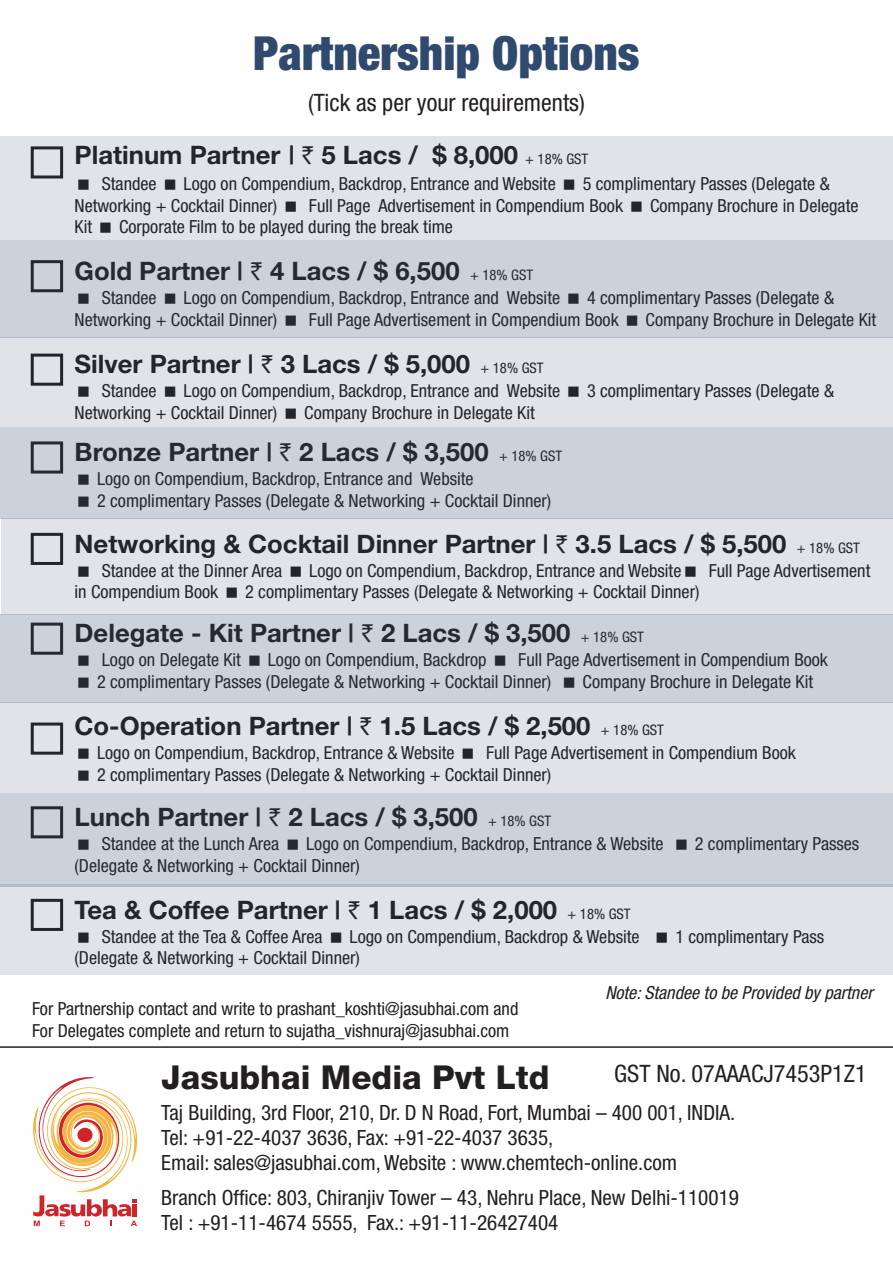
<style>
.page{position:relative;width:893px;height:1263px;background:#fff}
.page>*{position:absolute;margin:0;border:0;box-sizing:border-box;transform-origin:0 0}
.t1{font:900 condensed 47.1px "Helvetica Neue";color:#304a6e}
.t2{font:800 33px "Helvetica Neue";color:#231f20}
.t3{font:700 25.5px "Helvetica Neue";color:#231f20}
.t4{font:condensed 24px "Helvetica Neue";color:#231f20}
.t5{font:condensed 21px/25.2px "Helvetica Neue";color:#231f20}
.t6{font:condensed 18px/21.6px "Helvetica Neue";color:#231f20}
.t7{font:italic condensed 18px "Helvetica Neue";color:#231f20}
.s1{font-family:"Rupee";font-weight:400}
.s2{font-weight:400;font-stretch:condensed;font-size:14.4px}
</style>
<div class="page">
<svg style="left:33px;top:1077px;width:104px;height:149px"></svg>
<hr style="left:0;top:1046px;width:893px;height:2px;background:#231f20">
<div style="left:0;top:136px;width:893px;height:104px;background:#e0e4e9"></div>
<div style="left:0;top:240px;width:893px;height:97px;background:#cbd2db"></div>
<div style="left:1px;top:337px;width:892px;height:90px;background:#e0e4e9"></div>
<div style="left:0;top:427px;width:893px;height:92px;background:#cbd2db"></div>
<div style="left:1px;top:518px;width:892px;height:97px;background:#e0e4e9"></div>
<div style="left:0;top:615px;width:893px;height:88px;background:#cbd2db"></div>
<div style="left:1px;top:702px;width:892px;height:91px;background:#e0e4e9"></div>
<div style="left:0;top:793px;width:893px;height:93px;background:#cbd2db"></div>
<div style="left:0;top:884px;width:893px;height:91px;background:#e0e4e9"></div>
<h1 class="t1" style="left:253px;top:24px;width:388px">Partnership Options</h1>
<h3 class="t4" style="left:308px;top:88px;width:278px">(Tick as per your requirements)</h3>
<h3 class="t3" style="left:75px;top:139px;width:515px">Platinum Partner | <span class="s1">`</span> 5 Lacs / $ 8,000 <span class="s2">+ 18% GST</span></h3>
<p class="t6" style="left:102px;top:173px;width:56px">Standee</p>
<p class="t6" style="left:184px;top:173px;width:374px">Logo on Compendium, Backdrop, Entrance and Website</p>
<p class="t6" style="left:583px;top:173px;width:249px">5 complimentary Passes (Delegate &amp;</p>
<p class="t6" style="left:75px;top:194px;width:204px">Networking + Cocktail Dinner)</p>
<p class="t6" style="left:309px;top:194px;width:316px">Full Page Advertisement in Compendium Book</p>
<p class="t6" style="left:650px;top:194px;width:210px">Company Brochure in Delegate</p>
<p class="t6" style="left:75px;top:216px;width:19px">Kit</p>
<p class="t6" style="left:119px;top:216px;width:335px">Corporate Film to be played during the break time</p>
<h3 class="t3" style="left:75px;top:255px;width:460px">Gold Partner | <span class="s1">`</span> 4 Lacs / $ 6,500 <span class="s2">+ 18% GST</span></h3>
<p class="t6" style="left:102px;top:287px;width:56px">Standee</p>
<p class="t6" style="left:184px;top:287px;width:378px">Logo on Compendium, Backdrop, Entrance and Website</p>
<p class="t6" style="left:587px;top:287px;width:249px">4 complimentary Passes (Delegate &amp;</p>
<p class="t6" style="left:75px;top:308px;width:204px">Networking + Cocktail Dinner)</p>
<p class="t6" style="left:309px;top:308px;width:311px">Full Page Advertisement in Compendium Book</p>
<p class="t6" style="left:646px;top:308px;width:232px">Company Brochure in Delegate Kit</p>
<h3 class="t3" style="left:75px;top:348px;width:471px">Silver Partner | <span class="s1">`</span> 3 Lacs / $ 5,000 <span class="s2">+ 18% GST</span></h3>
<p class="t6" style="left:102px;top:380px;width:56px">Standee</p>
<p class="t6" style="left:184px;top:380px;width:378px">Logo on Compendium, Backdrop, Entrance and Website</p>
<p class="t6" style="left:587px;top:380px;width:249px">3 complimentary Passes (Delegate &amp;</p>
<p class="t6" style="left:75px;top:402px;width:204px">Networking + Cocktail Dinner)</p>
<p class="t6" style="left:304px;top:402px;width:232px">Company Brochure in Delegate Kit</p>
<h3 class="t3" style="left:75px;top:436px;width:489px">Bronze Partner | <span class="s1">`</span> 2 Lacs / $ 3,500 <span class="s2">+ 18% GST</span></h3>
<p class="t6" style="left:97px;top:468px;width:456px">Logo on Compendium, Backdrop, Entrance and Website<br>2 complimentary Passes (Delegate &amp; Networking + Cocktail Dinner)</p>
<h3 class="t3" style="left:75px;top:528px;width:787px">Networking &amp; Cocktail Dinner Partner | <span class="s1">`</span> 3.5 Lacs / $ 5,500 <span class="s2">+ 18% GST</span></h3>
<p class="t6" style="left:102px;top:559px;width:182px">Standee at the Dinner Area</p>
<p class="t6" style="left:309px;top:559px;width:374px">Logo on Compendium, Backdrop, Entrance and Website</p>
<p class="t6" style="left:709px;top:559px;width:163px">Full Page Advertisement</p>
<p class="t6" style="left:75px;top:581px;width:145px">in Compendium Book</p>
<p class="t6" style="left:245px;top:581px;width:456px">2 complimentary Passes (Delegate &amp; Networking + Cocktail Dinner)</p>
<h3 class="t3" style="left:75px;top:617px;width:571px">Delegate - Kit Partner | <span class="s1">`</span> 2 Lacs / $ 3,500 <span class="s2">+ 18% GST</span></h3>
<p class="t6" style="left:102px;top:649px;width:141px">Logo on Delegate Kit</p>
<p class="t6" style="left:268px;top:649px;width:220px">Logo on Compendium, Backdrop</p>
<p class="t6" style="left:97px;top:649px;width:732px;text-indent:421px">Full Page Advertisement in Compendium Book<br>2 complimentary Passes (Delegate &amp; Networking + Cocktail Dinner)</p>
<p class="t6" style="left:583px;top:671px;width:232px">Company Brochure in Delegate Kit</p>
<h3 class="t3" style="left:75px;top:710px;width:591px">Co-Operation Partner | <span class="s1">`</span> 1.5 Lacs / $ 2,500 <span class="s2">+ 18% GST</span></h3>
<p class="t6" style="left:97px;top:742px;width:359px">Logo on Compendium, Backdrop, Entrance &amp; Website</p>
<p class="t6" style="left:97px;top:742px;width:700px;text-indent:389px">Full Page Advertisement in Compendium Book<br>2 complimentary Passes (Delegate &amp; Networking + Cocktail Dinner)</p>
<h3 class="t3" style="left:75px;top:801px;width:478px">Lunch Partner | <span class="s1">`</span> 2 Lacs / $ 3,500 <span class="s2">+ 18% GST</span></h3>
<p class="t6" style="left:102px;top:833px;width:179px">Standee at the Lunch Area</p>
<p class="t6" style="left:306px;top:833px;width:359px">Logo on Compendium, Backdrop, Entrance &amp; Website</p>
<p class="t6" style="left:695px;top:833px;width:166px">2 complimentary Passes</p>
<p class="t6" style="left:75px;top:854px;width:287px">(Delegate &amp; Networking + Cocktail Dinner)</p>
<h3 class="t3" style="left:75px;top:894px;width:558px">Tea &amp; Coffee Partner | <span class="s1">`</span> 1 Lacs / $ 2,000 <span class="s2">+ 18% GST</span></h3>
<p class="t6" style="left:102px;top:925px;width:222px">Standee at the Tea &amp; Coffee Area</p>
<p class="t6" style="left:350px;top:925px;width:292px">Logo on Compendium, Backdrop &amp; Website</p>
<p class="t6" style="left:675px;top:925px;width:150px">1 complimentary Pass</p>
<p class="t6" style="left:75px;top:947px;width:287px">(Delegate &amp; Networking + Cocktail Dinner)</p>
<p class="t6" style="left:32px;top:998px;width:488px">For Partnership contact and write to prashant_koshti@jasubhai.com and<br>For Delegates complete and return to sujatha_vishnuraj@jasubhai.com</p>
<p class="t7" style="left:605px;top:982px;width:269px">Note: Standee to be Provided by partner</p>
<h3 class="t4" style="left:614px;top:1059px;width:254px">GST No. 07AAACJ7453P1Z1</h3>
<h2 class="t2" style="left:161px;top:1058px;width:390px">Jasubhai Media Pvt Ltd</h2>
<p class="t5" style="left:161px;top:1100px;width:575px">Taj Building, 3rd Floor, 210, Dr. D N Road, Fort, Mumbai – 400 001, INDIA.<br>Tel: +91-22-4037 3636, Fax: +91-22-4037 3635,<br>Email: sales@jasubhai.com, Website : www.chemtech-online.com</p>
<p class="t5" style="left:161px;top:1184px;width:579px">Branch Office: 803, Chiranjiv Tower – 43, Nehru Place, New Delhi-110019<br>Tel : +91-11-4674 5555, Fax.: +91-11-26427404</p>
</div>
